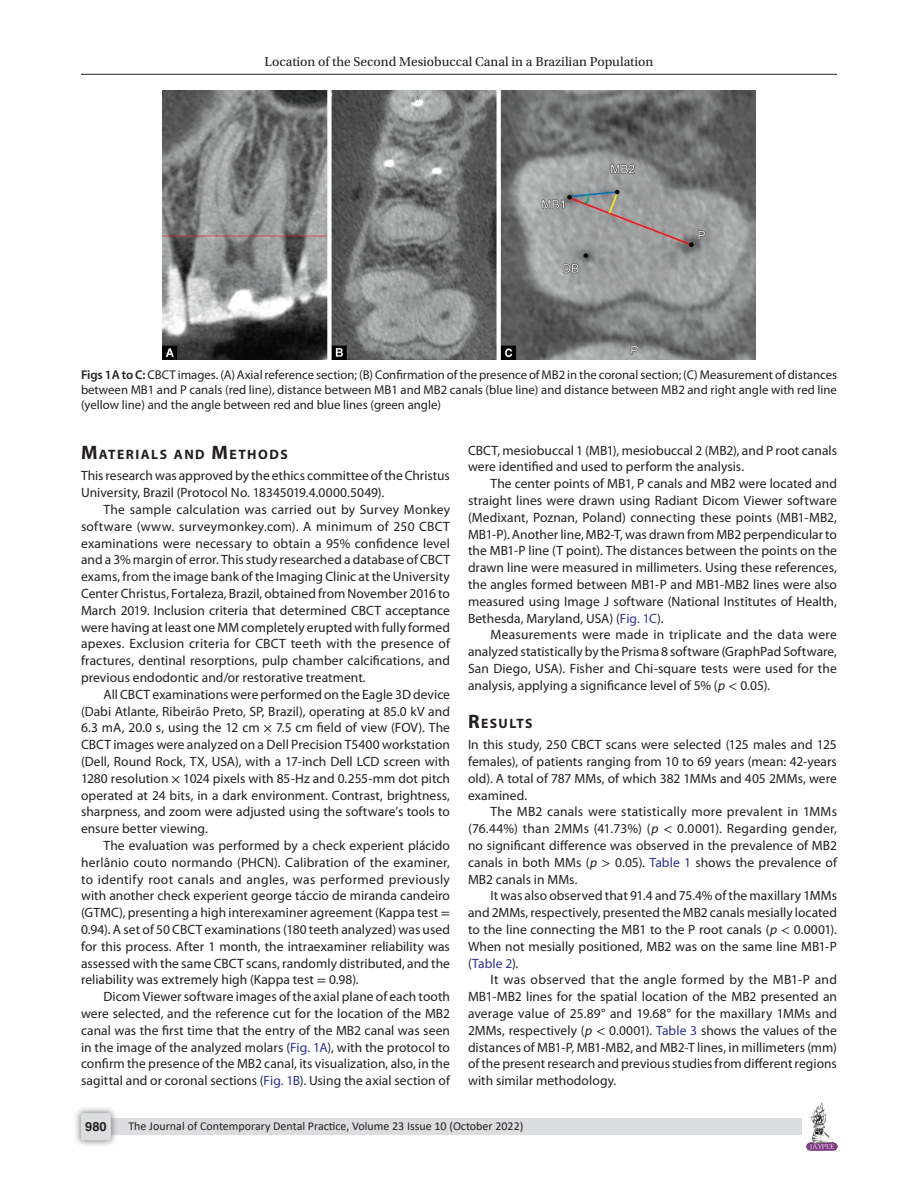
<style>
.page{position:relative;width:918px;height:1188px;background:#fff}
.page>*{position:absolute;margin:0;border:0;box-sizing:border-box;transform-origin:0 0}
.Head-1{font:700 13.65px "Myriad Pro";letter-spacing:.105em;color:#231f20}
.Para-Indent{font:13.5px/16.8px "Myriad Pro";letter-spacing:.005em;color:#231f20;text-align:justify}
.Para-NoIndent{font:13.5px/16.8px "Myriad Pro";color:#231f20}
.t1{font:13.5px "Utopia Std";color:#231f20}
.FigCaption{font:12.75px/15.3px "Myriad Pro";color:#231f20;text-align:justify}
.t2{font:700 12.75px "Helvetica LT Std";color:#231f20}
.t3{font:12px "Calibri";color:#231f20}
.s1{font-weight:600}
.s2{font-size:19.5px}
.s3{font-family:"STIX General"}
.s4{color:#2e3092}
.s5{font-style:italic}
</style>
<div class="page">
<hr style="left:81px;top:74px;width:756px;height:1px;background:#231f20">
<img style="left:807px;top:1103px;width:30px;height:48px">
<div style="left:96px;top:1119px;width:706px;height:16px;background:#dcdddf"></div>
<div style="left:73px;top:1106px;width:45px;height:41px;background:#231f20;opacity:.61"></div>
<div style="left:81px;top:1113px;width:30px;height:27px;background:#dcdddf;border-radius:2px"></div>
<img style="left:163px;top:90px;width:592px;height:270px">
<p class="t1" style="left:265px;top:55px;width:390px">Location of the Second Mesiobuccal Canal in a Brazilian Population</p>
<p class="FigCaption" style="left:81px;top:366px;width:758px"><span class="s1">Figs 1A to C:</span> CBCT images. (A) Axial reference section; (B) Confirmation of the presence of MB2 in the coronal section; (C) Measurement of distances between MB1 and P canals (red line), distance between MB1 and MB2 canals (blue line) and distance between MB2 and right angle with red line (yellow line) and the angle between red and blue lines (green angle)</p>
<p class="Head-1" style="left:81px;top:446px;width:208px"><span class="s2">M</span>ATERIALS AND <span class="s2">M</span>ETHODS</p>
<p class="Para-NoIndent" style="left:81px;top:467px;width:370px">This research was approved by the ethics committee of the Christus<br>University, Brazil (Protocol No. 18345019.4.0000.5049).</p>
<p class="Para-Indent" style="left:81px;top:501px;width:371px;text-indent:22px">The sample calculation was carried out by Survey Monkey software (www. surveymonkey.com). A minimum of 250 CBCT examinations were necessary to obtain a 95% confidence level and a 3% margin of error. This study researched a database of CBCT exams, from the image bank of the Imaging Clinic at the University Center Christus, Fortaleza, Brazil, obtained from November 2016 to March 2019. Inclusion criteria that determined CBCT acceptance were having at least one MM completely erupted with fully formed apexes. Exclusion criteria for CBCT teeth with the presence of fractures, dentinal resorptions, pulp chamber calcifications, and previous endodontic and/or restorative treatment.</p>
<p class="Para-Indent" style="left:81px;top:686px;width:371px;text-indent:22px">All CBCT examinations were performed on the Eagle 3D device (Dabi Atlante, Ribeirão Preto, SP, Brazil), operating at 85.0 kV and 6.3 mA, 20.0 s, using the 12 cm <span class="s3">×</span> 7.5 cm field of view (FOV). The CBCT images were analyzed on a Dell Precision T5400 workstation (Dell, Round Rock, TX, USA), with a 17-inch Dell LCD screen with 1280 resolution <span class="s3">×</span> 1024 pixels with 85-Hz and 0.255-mm dot pitch operated at 24 bits, in a dark environment. Contrast, brightness, sharpness, and zoom were adjusted using the software’s tools to ensure better viewing.</p>
<p class="Para-Indent" style="left:81px;top:837px;width:371px;text-indent:22px">The evaluation was performed by a check experient plácido herlânio couto normando (PHCN). Calibration of the examiner, to identify root canals and angles, was performed previously with another check experient george táccio de miranda candeiro (GTMC), presenting a high interexaminer agreement (Kappa test <span class="s3">= </span>0.94). A set of 50 CBCT examinations (180 teeth analyzed) was used for this process. After 1 month, the intraexaminer reliability was assessed with the same CBCT scans, randomly distributed, and the reliability was extremely high (Kappa test <span class="s3">=</span> 0.98).</p>
<p class="Para-Indent" style="left:81px;top:988px;width:371px;text-indent:22px">Dicom Viewer software images of the axial plane of each tooth were selected, and the reference cut for the location of the MB2 canal was the first time that the entry of the MB2 canal was seen in the image of the analyzed molars (<span class="s4">Fig. 1A</span>), with the protocol to confirm the presence of the MB2 canal, its visualization, also, in the sagittal and or coronal sections (<span class="s4">Fig. 1B</span>). Using the axial section of</p>
<p class="Para-Indent" style="left:468px;top:441px;width:371px">CBCT, mesiobuccal 1 (MB1), mesiobuccal 2 (MB2), and P root canals were identified and used to perform the analysis.</p>
<p class="Para-Indent" style="left:468px;top:475px;width:371px;text-indent:22px">The center points of MB1, P canals and MB2 were located and straight lines were drawn using Radiant Dicom Viewer software (Medixant, Poznan, Poland) connecting these points (MB1-MB2, MB1-P). Another line, MB2-T, was drawn from MB2 perpendicular to the MB1-P line (T point). The distances between the points on the drawn line were measured in millimeters. Using these references, the angles formed between MB1-P and MB1-MB2 lines were also measured using Image J software (National Institutes of Health, Bethesda, Maryland, USA) (<span class="s4">Fig. 1C</span>).</p>
<p class="Para-Indent" style="left:468px;top:626px;width:371px;text-indent:22px">Measurements were made in triplicate and the data were analyzed statistically by the Prisma 8 software (GraphPad Software, San Diego, USA). Fisher and Chi-square tests were used for the analysis, applying a significance level of 5% (<span class="s5">p</span> <span class="s3">&lt;</span> 0.05).</p>
<p class="Head-1" style="left:468px;top:714px;width:66px"><span class="s2">R</span>ESULTS</p>
<p class="Para-NoIndent" style="left:468px;top:736px;width:371px;text-align:justify">In this study, 250 CBCT scans were selected (125 males and 125 females), of patients ranging from 10 to 69 years (mean: 42-years old). A total of 787 MMs, of which 382 1MMs and 405 2MMs, were examined.</p>
<p class="Para-Indent" style="left:468px;top:803px;width:371px;text-indent:22px">The MB2 canals were statistically more prevalent in 1MMs (76.44%) than 2MMs (41.73%) (<span class="s5">p</span> <span class="s3">&lt;</span> 0.0001). Regarding gender, no significant difference was observed in the prevalence of MB2 canals in both MMs (<span class="s5">p</span> <span class="s3">&gt;</span> 0.05). <span class="s4">Table 1</span> shows the prevalence of MB2 canals in MMs.</p>
<p class="Para-Indent" style="left:468px;top:887px;width:371px;text-indent:22px">It was also observed that 91.4 and 75.4% of the maxillary 1MMs and 2MMs, respectively, presented the MB2 canals mesially located to the line connecting the MB1 to the P root canals (<span class="s5">p</span> <span class="s3">&lt;</span> 0.0001).<br>When not mesially positioned, MB2 was on the same line MB1-P (<span class="s4">Table 2</span>).</p>
<p class="Para-Indent" style="left:468px;top:971px;width:371px;text-indent:22px">It was observed that the angle formed by the MB1-P and MB1-MB2 lines for the spatial location of the MB2 presented an average value of 25.89° and 19.68° for the maxillary 1MMs and 2MMs, respectively (<span class="s5">p</span> <span class="s3">&lt;</span> 0.0001). <span class="s4">Table 3</span> shows the values of the distances of MB1-P, MB1-MB2, and MB2-T lines, in millimeters (mm) of the present research and previous studies from different regions with similar methodology.</p>
<p class="t2" style="left:85px;top:1119px;width:23px">980</p>
<p class="t3" style="left:128px;top:1117px;width:396px">The Journal of Contemporary Dental Practice, Volume 23 Issue 10 (October 2022)</p>
</div>
